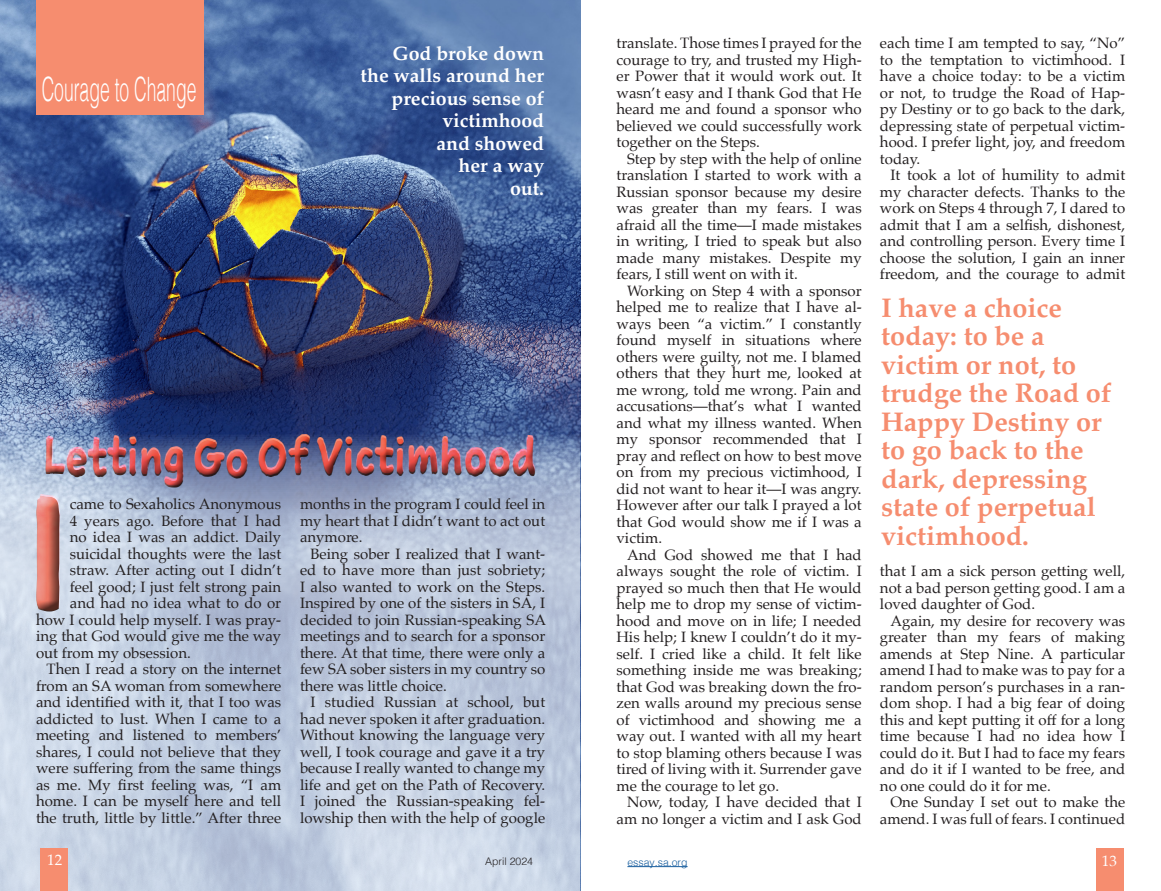
<style>
.page{position:relative;width:1161px;height:891px;background:#fff}
.page>*{position:absolute;margin:0;border:0;box-sizing:border-box;transform-origin:0 0}
.t1{font:700 154.5px "Sketchnote Text";color:#f68d6f;scale:.83 1}
.t2{font:700 48.6px "Sketchnote Text";color:#f68d6f;scale:.78 1}
.Section_Heds{font:300 33.6px "Helvetica";color:#fff;scale:.52 1}
.Body_Serif_1{font:700 27px/28.5px "Palatino";color:#f68d6f}
.t3{font:700 19.5px/22.5px "Palatino";color:#fff;text-align:right}
.t4{font:15px/16.5px "Palatino";color:#231f20;text-align:justify}
.t5{font:15px "Palatino";color:#fff}
.t6{font:300 10.5px "Helvetica";color:#175d9e}
.t7{font:300 10.5px "Helvetica";color:#231f20}
</style>
<div class="page">
<img style="left:0;top:0;width:580px;height:435px">
<svg style="left:0;top:435px;width:580px;height:456px;background:#bfcbdf"></svg>
<div style="left:40px;top:849px;width:28px;height:42px;background:#f68d6f"></div>
<div style="left:36px;top:0;width:168px;height:114px;background:#f68d6f"></div>
<div style="left:1096px;top:849px;width:27px;height:42px;background:#f68d6f"></div>
<div style="left:34px;top:425px;width:508px;height:64px;background:#fff;opacity:.75"></div>
<div style="left:37px;top:430px;width:509px;height:59px;background:#231f20;opacity:.75"></div>
<div style="left:25px;top:485px;width:41px;height:130px;background:#fff;opacity:.75"></div>
<div style="left:29px;top:494px;width:42px;height:129px;background:#231f20;opacity:.75"></div>
<hr style="left:627px;top:866px;width:61px;height:1px;background:#175d9e">
<p class="Section_Heds" style="left:42px;top:61px;width:299px">Courage to Change</p>
<p class="t3" style="left:361px;top:41px;width:185px">God broke down the walls around her precious sense of victimhood</p>
<p class="t3" style="left:436px;top:131px;width:109px">and showed</p>
<p class="t3" style="left:459px;top:154px;width:87px">her a way</p>
<p class="t3" style="left:510px;top:176px;width:36px">out.</p>
<h2 class="t2" style="left:42px;top:424px;width:635px">Letting Go Of Victimhood</h2>
<h1 class="t1" style="left:26px;top:445px;width:55px">I</h1>
<p class="t4" style="left:300px;top:496px;width:247px">months in the program I could feel in my heart that I didn’t want to act out anymore.</p>
<p class="t4" style="left:300px;top:545px;width:248px;text-indent:10px">Being sober I realized that I want&shy;ed to have more than just sobriety; I also wanted to work on the Steps.<br>Inspired by one of the sisters in SA, I decided to join Russian-speaking SA meetings and to search for a sponsor there. At that time, there were only a few SA sober sisters in my country so there was little choice.</p>
<p class="t4" style="left:300px;top:694px;width:247px;text-indent:10px">I studied Russian at school, but had never spoken it after graduation.<br>Without knowing the language very well, I took courage and gave it a try because I really wanted to change my life and get on the Path of Recovery.<br>I joined the Russian-speaking fel&shy;lowship then with the help of google</p>
<p class="t4" style="left:70px;top:496px;width:213px">came to Sexaholics Anonymous</p>
<p class="t4" style="left:70px;top:512px;width:213px">4 years ago. Before that I had</p>
<p class="t4" style="left:70px;top:529px;width:213px">no idea I was an addict. Daily</p>
<p class="t4" style="left:70px;top:545px;width:213px">suicidal thoughts were the last</p>
<p class="t4" style="left:70px;top:562px;width:213px">straw. After acting out I didn’t</p>
<p class="t4" style="left:70px;top:578px;width:213px">feel good; I just felt strong pain</p>
<p class="t4" style="left:70px;top:595px;width:213px">and had no idea what to do or</p>
<p class="t4" style="left:36px;top:611px;width:247px">how I could help myself. I was pray-</p>
<p class="t4" style="left:36px;top:628px;width:247px">ing that God would give me the way</p>
<p class="t4" style="left:36px;top:644px;width:156px">out from my obsession.</p>
<p class="t4" style="left:36px;top:661px;width:247px;text-indent:10px">Then I read a story on the internet from an SA woman from somewhere and identified with it, that I too was addicted to lust. When I came to a meeting and listened to members’ shares, I could not believe that they were suffering from the same things as me. My first feeling was, “I am home. I can be myself here and tell the truth, little by little.” After three</p>
<p class="t4" style="left:616px;top:35px;width:247px">translate. Those times I prayed for the courage to try, and trusted my High&shy;er Power that it would work out. It wasn’t easy and I thank God that He heard me and found a sponsor who believed we could successfully work together on the Steps.</p>
<p class="t4" style="left:616px;top:150px;width:247px;text-indent:10px">Step by step with the help of online translation I started to work with a Russian sponsor because my desire was greater than my fears. I was afraid all the time—I made mistakes in writing, I tried to speak but also made many mistakes. Despite my fears, I still went on with it.</p>
<p class="t4" style="left:616px;top:282px;width:247px;text-indent:10px">Working on Step 4 with a sponsor helped me to realize that I have al&shy;ways been “a victim.” I constantly found myself in situations where others were guilty, not me. I blamed others that they hurt me, looked at me wrong, told me wrong. Pain and accusations—that’s what I wanted and what my illness wanted. When my sponsor recommended that I pray and reflect on how to best move on from my precious victimhood, I did not want to hear it—I was angry.<br>However after our talk I prayed a lot that God would show me if I was a victim.</p>
<p class="t4" style="left:616px;top:546px;width:247px;text-indent:10px">And God showed me that I had always sought the role of victim. I prayed so much then that He would help me to drop my sense of victim&shy;hood and move on in life; I needed His help; I knew I couldn’t do it my&shy;self. I cried like a child. It felt like something inside me was breaking; that God was breaking down the fro&shy;zen walls around my precious sense of victimhood and showing me a way out. I wanted with all my heart to stop blaming others because I was tired of living with it. Surrender gave me the courage to let go.</p>
<p class="t4" style="left:616px;top:794px;width:247px;text-align:right">Now, today, I have decided that I am no longer a victim and I ask God</p>
<p class="t4" style="left:880px;top:35px;width:247px">each time I am tempted to say, “No” to the temptation to victimhood. I have a choice today: to be a victim or not, to trudge the Road of Hap&shy;py Destiny or to go back to the dark, depressing state of perpetual victim&shy;hood. I prefer light, joy, and freedom today.</p>
<p class="t4" style="left:880px;top:167px;width:247px;text-indent:10px">It took a lot of humility to admit my character defects. Thanks to the work on Steps 4 through 7, I dared to admit that I am a selfish, dishonest, and controlling person. Every time I choose the solution, I gain an inner freedom, and the courage to admit</p>
<p class="Body_Serif_1" style="left:881px;top:293px;width:232px">I have a choice today: to be a victim or not, to trudge the Road of<br>Happy Destiny or to go back to the dark, depressing state of perpetual victimhood.</p>
<p class="t4" style="left:880px;top:563px;width:247px">that I am a sick person getting well, not a bad person getting good. I am a loved daughter of God.</p>
<p class="t4" style="left:880px;top:612px;width:247px;text-indent:10px">Again, my desire for recovery was greater than my fears of making amends at Step Nine. A particular amend I had to make was to pay for a random person’s purchases in a ran&shy;dom shop. I had a big fear of doing this and kept putting it off for a long time because I had no idea how I could do it. But I had to face my fears and do it if I wanted to be free, and no one could do it for me.</p>
<p class="t4" style="left:880px;top:794px;width:247px;text-align:right">One Sunday I set out to make the amend. I was full of fears. I continued</p>
<p class="t5" style="left:47px;top:848px;width:17px">12</p>
<p class="t7" style="left:485px;top:852px;width:49px">April 2024</p>
<p class="t6" style="left:627px;top:853px;width:62px">essay.sa.org</p>
<p class="t5" style="left:1102px;top:848px;width:16px">13</p>
</div>
